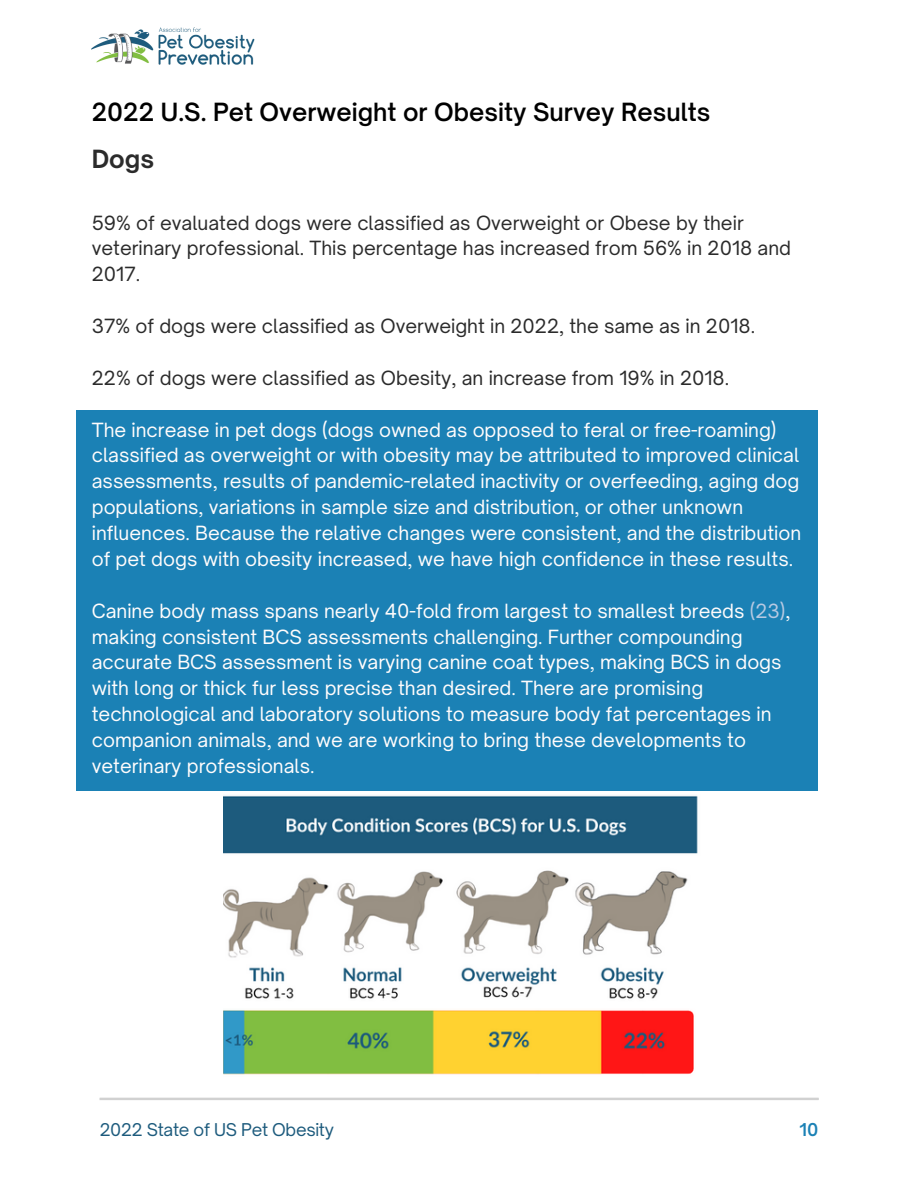
<style>
.page{position:relative;width:918px;height:1188px;background:#fff}
.page>*{position:absolute;margin:0;border:0;box-sizing:border-box;transform-origin:0 0}
.t1{font:600 24px "Open Sauce One";color:#000}
.t2{font:700 24px "Open Sauce One";color:#2b2b2b}
.t3{font:18.75px/25.8px "Open Sauce One";color:#fffcfc}
.t4{font:18.75px/25.8px "Open Sauce One";color:#2b2b2b}
.t5{font:600 16.95px "Open Sauce One";color:#1b81b5}
.t6{font:16.8px "Open Sauce One";letter-spacing:-.02em;color:#1d5b7d}
.s1{color:#b7c9e2}
</style>
<div class="page">
<img style="left:92px;top:28px;width:163px;height:37px">
<hr style="left:100px;top:1098px;width:719px;height:2px;background:#d1d1d1">
<div style="left:77px;top:411px;width:741px;height:380px;background:#1b81b5"></div>
<img style="left:223px;top:795px;width:475px;height:280px">
<p class="t1" style="left:92px;top:97px;width:620px">2022 U.S. Pet Overweight or Obesity Survey Results</p>
<p class="t2" style="left:92px;top:144px;width:64px">Dogs</p>
<p class="t4" style="left:92px;top:209px;width:701px">59% of evaluated dogs were classified as Overweight or Obese by their veterinary professional. This percentage has increased from 56% in 2018 and<br>2017.</p>
<p class="t4" style="left:92px;top:313px;width:665px">37% of dogs were classified as Overweight in 2022, the same as in 2018.</p>
<p class="t4" style="left:92px;top:365px;width:639px">22% of dogs were classified as Obesity, an increase from 19% in 2018.</p>
<p class="t3" style="left:92px;top:416px;width:711px">The increase in pet dogs (dogs owned as opposed to feral or free-roaming) classified as overweight or with obesity may be attributed to improved clinical assessments, results of pandemic-related inactivity or overfeeding, aging dog populations, variations in sample size and distribution, or other unknown influences. Because the relative changes were consistent, and the distribution of pet dogs with obesity increased, we have high confidence in these results.</p>
<p class="t3" style="left:92px;top:598px;width:700px">Canine body mass spans nearly 40-fold from largest to smallest breeds <span class="s1">(23)</span>, making consistent BCS assessments challenging. Further compounding accurate BCS assessment is varying canine coat types, making BCS in dogs with long or thick fur less precise than desired. There are promising technological and laboratory solutions to measure body fat percentages in companion animals, and we are working to bring these developments to veterinary professionals.</p>
<p class="t6" style="left:100px;top:1119px;width:236px">2022 State of US Pet Obesity</p>
<p class="t5" style="left:799px;top:1119px;width:20px">10</p>
</div>
